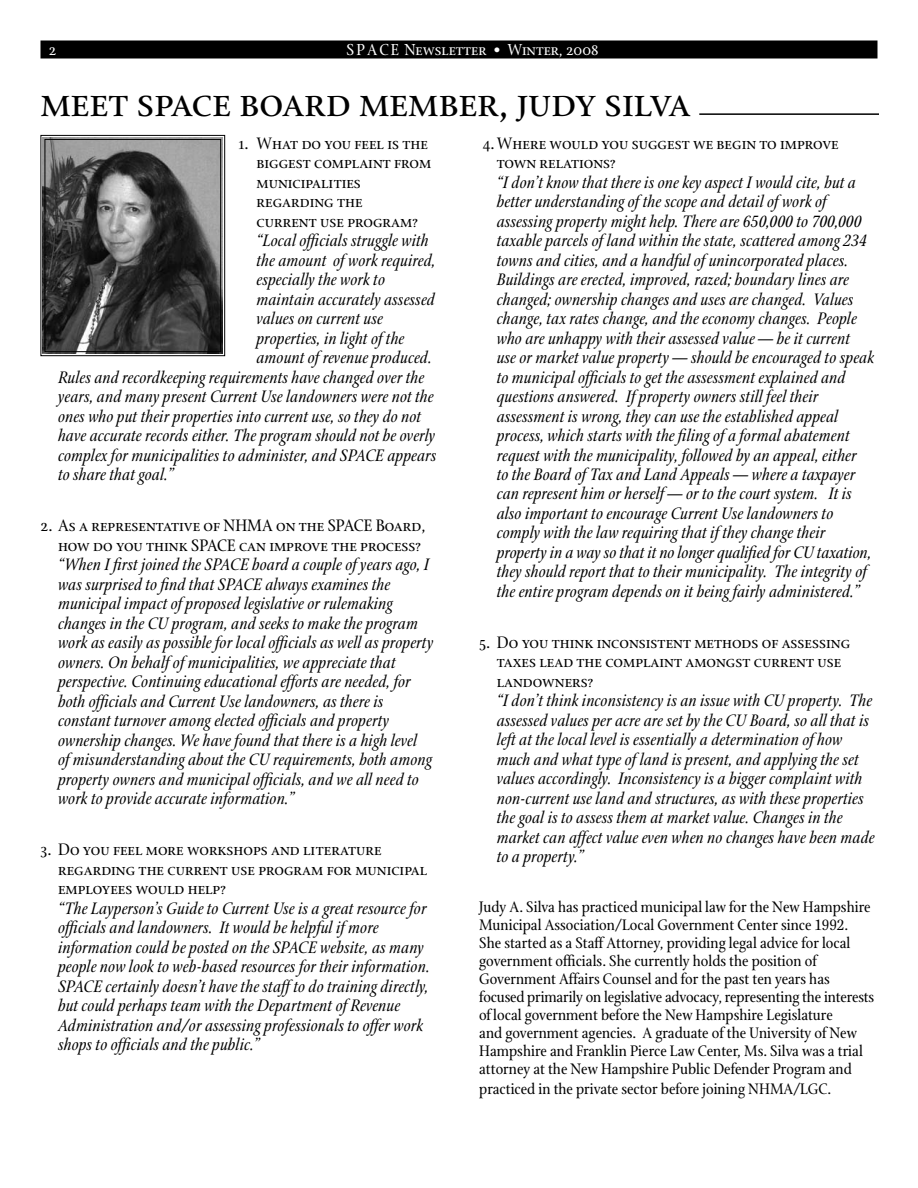
<style>
.page{position:relative;width:918px;height:1188px;background:#fff}
.page>*{position:absolute;margin:0;border:0;box-sizing:border-box;transform-origin:0 0}
.t1{font:45px "Stone Print Roman SC";color:#000}
.t2{font:italic 18px/19.5px "Stone Print";color:#000}
.t3{font:18px/19.5px "Stone Print Roman SC";color:#000}
.t4{font:17.25px "Stone Print Roman SC";color:#fff}
.t5{font:16.5px/18px "Stone Print";color:#000}
</style>
<div class="page">
<div style="left:40px;top:40px;width:838px;height:18px;background:#000"></div>
<svg style="left:40px;top:135px;width:186px;height:222px;background:#565656"></svg>
<div style="left:45px;top:139px;width:176px;height:213px;border:1px solid #000"></div>
<hr style="left:699px;top:113px;width:180px;height:2px;background:#000">
<p class="t4" style="left:49px;top:40px;width:9px">2</p>
<p class="t4" style="left:346px;top:39px;width:254px">space Newsletter • Winter, 2008</p>
<h1 class="t1" style="left:40px;top:76px;width:652px">meet space board member, judy silva</h1>
<p class="t3" style="left:256px;top:133px;width:176px;text-indent:-18px">1. What do you feel is the biggest complaint from municipalities regarding the<br>current use program?</p>
<p class="t2" style="left:256px;top:231px;width:174px">“Local officials struggle with</p>
<p class="t2" style="left:256px;top:250px;width:181px">the amount of work required,</p>
<p class="t2" style="left:256px;top:270px;width:130px">especially the work to</p>
<p class="t2" style="left:256px;top:289px;width:180px">maintain accurately assessed</p>
<p class="t2" style="left:256px;top:309px;width:128px">values on current use</p>
<p class="t2" style="left:256px;top:328px;width:150px">properties, in light of the</p>
<p class="t2" style="left:256px;top:348px;width:177px">amount of revenue produced.</p>
<p class="t2" style="left:58px;top:367px;width:368px">Rules and recordkeeping requirements have changed over the</p>
<p class="t2" style="left:58px;top:387px;width:377px">years, and many present Current Use landowners were not the</p>
<p class="t2" style="left:58px;top:406px;width:365px">ones who put their properties into current use, so they do not</p>
<p class="t2" style="left:58px;top:426px;width:379px">have accurate records either. The program should not be overly</p>
<p class="t2" style="left:58px;top:445px;width:380px">complex for municipalities to administer, and SPACE appears</p>
<p class="t2" style="left:58px;top:465px;width:117px">to share that goal.”</p>
<p class="t3" style="left:40px;top:516px;width:297px">2. As a representative of NHMA on the SPACE</p>
<p class="t3" style="left:376px;top:516px;width:51px">Board,</p>
<p class="t3" style="left:58px;top:535px;width:143px">how do you think SPACE</p>
<p class="t3" style="left:239px;top:535px;width:184px">can improve the process?</p>
<p class="t2" style="left:58px;top:555px;width:377px">“When I first joined the SPACE board a couple of years ago, I was surprised to find that SPACE always examines the municipal impact of proposed legislative or rulemaking changes in the CU program, and seeks to make the program work as easily as possible for local officials as well as property owners. On behalf of municipalities, we appreciate that perspective. Continuing educational efforts are needed, for both officials and Current Use landowners, as there is constant turnover among elected officials and property ownership changes. We have found that there is a high level<br>of misunderstanding about the CU requirements, both among property owners and municipal officials, and we all need to work to provide accurate information.”</p>
<p class="t3" style="left:58px;top:840px;width:371px;text-indent:-18px">3. Do you feel more workshops and literature regarding the current use program for municipal employees would help?</p>
<p class="t2" style="left:58px;top:898px;width:373px">“The Layperson’s Guide to Current Use is a great resource for officials and landowners. It would be helpful if more information could be posted on the SPACE website, as many people now look to web-based resources for their information.<br>SPACE certainly doesn’t have the staff to do training directly, but could perhaps team with the Department of Revenue Administration and/or assessing professionals to offer work shops to officials and the public.”</p>
<p class="t3" style="left:497px;top:133px;width:343px;text-indent:-14px">4.Where would you suggest we begin to improve town relations?</p>
<p class="t2" style="left:497px;top:172px;width:379px">“I don’t know that there is one key aspect I would cite, but a better understanding of the scope and detail of work of assessing property might help. There are 650,000 to 700,000 taxable parcels of land within the state, scattered among 234 towns and cities, and a handful of unincorporated places.<br>Buildings are erected, improved, razed; boundary lines are changed; ownership changes and uses are changed. Values change, tax rates change, and the economy changes. People who are unhappy with their assessed value — be it current<br>use or market value property — should be encouraged to speak to municipal officials to get the assessment explained and questions answered. If property owners still feel their assessment is wrong, they can use the established appeal process, which starts with the filing of a formal abatement request with the municipality, followed by an appeal, either<br>to the Board of Tax and Land Appeals — where a taxpayer can represent him or herself — or to the court system. It is also important to encourage Current Use landowners to comply with the law requiring that if they change their property in a way so that it no longer qualified for CU taxation, they should report that to their municipality. The integrity of the entire program depends on it being fairly administered.”</p>
<p class="t3" style="left:497px;top:632px;width:355px;text-indent:-18px">5. Do you think inconsistent methods of assessing taxes lead the complaint amongst current use landowners?</p>
<p class="t2" style="left:497px;top:691px;width:379px">“I don’t think inconsistency is an issue with CU property. The assessed values per acre are set by the CU Board, so all that is left at the local level is essentially a determination of how much and what type of land is present, and applying the set values accordingly. Inconsistency is a bigger complaint with non-current use land and structures, as with these properties the goal is to assess them at market value. Changes in the market can affect value even when no changes have been made to a property.”</p>
<p class="t5" style="left:479px;top:898px;width:397px">Judy A. Silva has practiced municipal law for the New Hampshire Municipal Association/Local Government Center since 1992.<br>She started as a Staff Attorney, providing legal advice for local government officials. She currently holds the position of Government Affairs Counsel and for the past ten years has focused primarily on legislative advocacy, representing the interests of local government before the New Hampshire Legislature<br>and government agencies. A graduate of the University of New Hampshire and Franklin Pierce Law Center, Ms. Silva was a trial attorney at the New Hampshire Public Defender Program and</p>
<p class="t5" style="left:479px;top:1080px;width:354px">practiced in the private sector before joining NHMA/LGC.</p>
</div>
